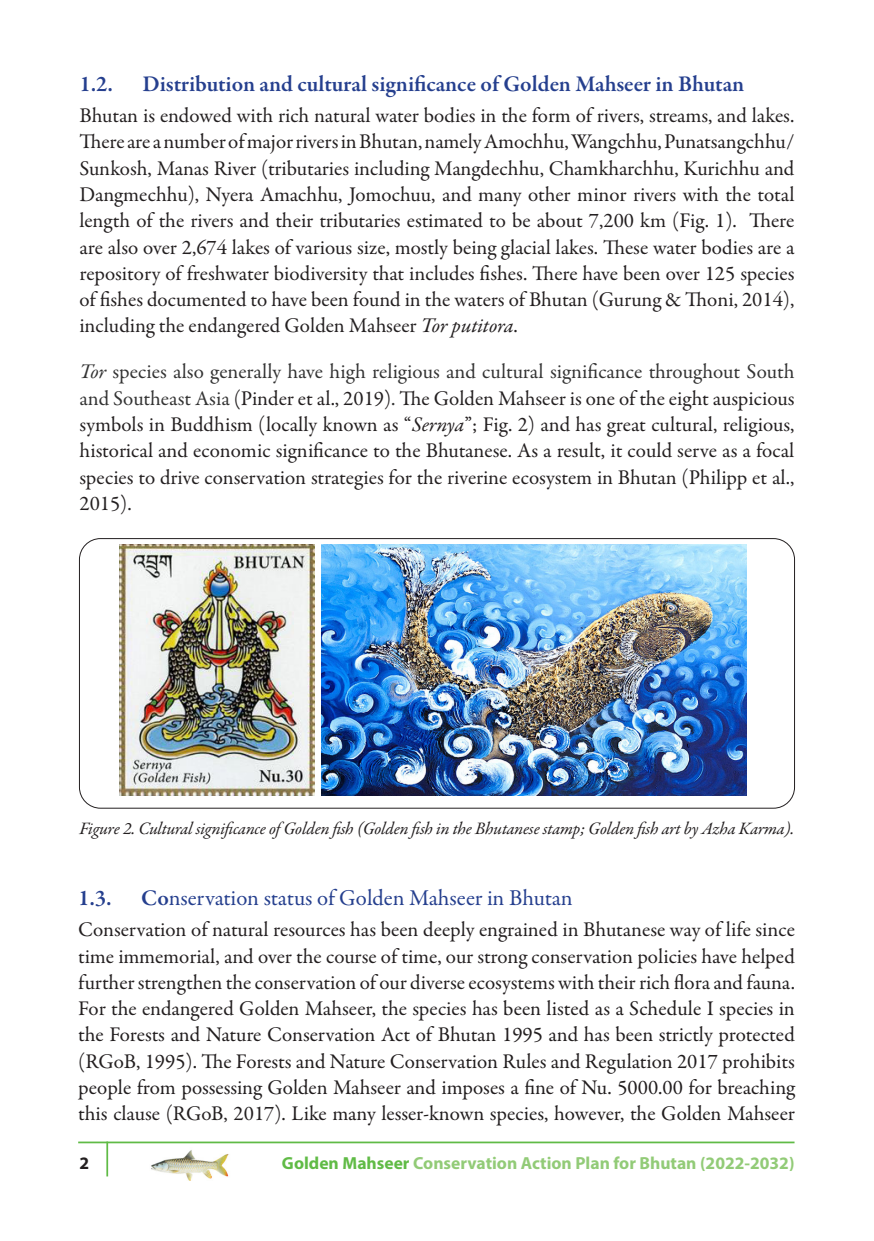
<style>
.page{position:relative;width:874px;height:1241px;background:#fff}
.page>*{position:absolute;margin:0;border:0;box-sizing:border-box;transform-origin:0 0}
.Heading_2{font:600 22.75px "Garamond Premr Pro";color:#253f8e}
.Heading_2-2{font:22.75px "Garamond Premr Pro";letter-spacing:-.005em;color:#253f8e}
.t1{font:21px/26.2px "Garamond Premr Pro";color:#231f20;text-align:justify}
.t2{font:21px/26.2px "Garamond Premr Pro";color:#211d1e;text-align:justify}
.t3{font:italic 17.5px "Garamond Premr Pro";letter-spacing:-.015em;color:#231f20}
.t4{font:700 17.5px "Myriad Pro";color:#92cb77}
.t5{font:700 17.5px "Myriad Pro";color:#231f20}
.s1{font-style:italic}
.s2{font-style:italic;color:#333}
.s3{color:#333}
.s4{font-weight:600}
.s5{color:#231f20}
.s6{color:#60bb46}
</style>
<div class="page">
<img style="left:151px;top:1150px;width:78px;height:29px">
<hr style="left:106px;top:1141px;width:2px;height:35px;background:#60bb46">
<hr style="left:78px;top:1141px;width:716px;height:2px;background:#60bb46">
<img style="left:119px;top:544px;width:195px;height:251px">
<img style="left:321px;top:544px;width:424px;height:251px">
<p class="Heading_2" style="left:79px;top:70px;width:35px">1.2.</p>
<p class="Heading_2" style="left:142px;top:70px;width:603px">Distribution and cultural significance of Golden Mahseer in Bhutan</p>
<p class="t1" style="left:79px;top:103px;width:716px">Bhutan is endowed with rich natural water bodies in the form of rivers, streams, and lakes.<br>There are a number of major rivers in Bhutan, namely Amochhu, Wangchhu, Punatsangchhu/ Sunkosh, Manas River (tributaries including Mangdechhu, Chamkharchhu, Kurichhu and Dangmechhu), Nyera Amachhu, Jomochuu, and many other minor rivers with the total length of the rivers and their tributaries estimated to be about 7,200 km (Fig. 1). There are also over 2,674 lakes of various size, mostly being glacial lakes. These water bodies are a repository of freshwater biodiversity that includes fishes. There have been over 125 species of fishes documented to have been found in the waters of Bhutan (Gurung &amp; Thoni, 2014), including the endangered Golden Mahseer <span class="s1">Tor putitora</span>.</p>
<p class="t1" style="left:79px;top:359px;width:716px"><span class="s2">Tor</span> <span class="s3">species also generally have high religious and cultural significance throughout South and Southeast Asia</span> (Pinder et al., 2019)<span class="s3">.</span> The Golden Mahseer is one of the eight auspicious symbols in Buddhism (locally known as “<span class="s1">Sernya</span>”; Fig. 2) and has great cultural, religious, historical and economic significance to the Bhutanese. As a result, it could serve as a focal species to drive conservation strategies for the riverine ecosystem in Bhutan (Philipp et al., 2015).</p>
<p class="t3" style="left:79px;top:817px;width:716px">Figure 2. Cultural significance of Golden fish (Golden fish in the Bhutanese stamp; Golden fish art by Azha Karma).</p>
<p class="Heading_2" style="left:78px;top:884px;width:35px">1.3.</p>
<p class="Heading_2-2" style="left:141px;top:884px;width:432px"><span class="s4">Co</span>nservation status of Golden Mahseer in Bhutan</p>
<p class="t2" style="left:78px;top:916px;width:718px"><span class="s5">Conservation of natural resources has been deeply engrained in Bhutanese way of life since time immemorial, and over the course of time, our strong conservation policies have helped further strengthen the conservation of our diverse ecosystems with their rich flora and fauna.<br>For the endangered Golden Mahseer, the species has</span> been listed as a Schedule I species in the Forests and Nature Conservation Act of Bhutan 1995 and has been strictly protected <span class="s5">(RGoB, 1995)</span>. The Forests and Nature Conservation Rules and Regulation 2017 prohibits people from possessing Golden Mahseer and imposes a fine of Nu. 5000.00 for breaching this clause <span class="s5">(RGoB, 2017)</span>. Like many lesser-known species, however, the Golden Mahseer</p>
<p class="t5" style="left:79px;top:1151px;width:11px">2</p>
<p class="t4" style="left:282px;top:1151px;width:514px"><span class="s6">Golden Mahseer</span> Conservation Action Plan for Bhutan (2022-2032)</p>
</div>
